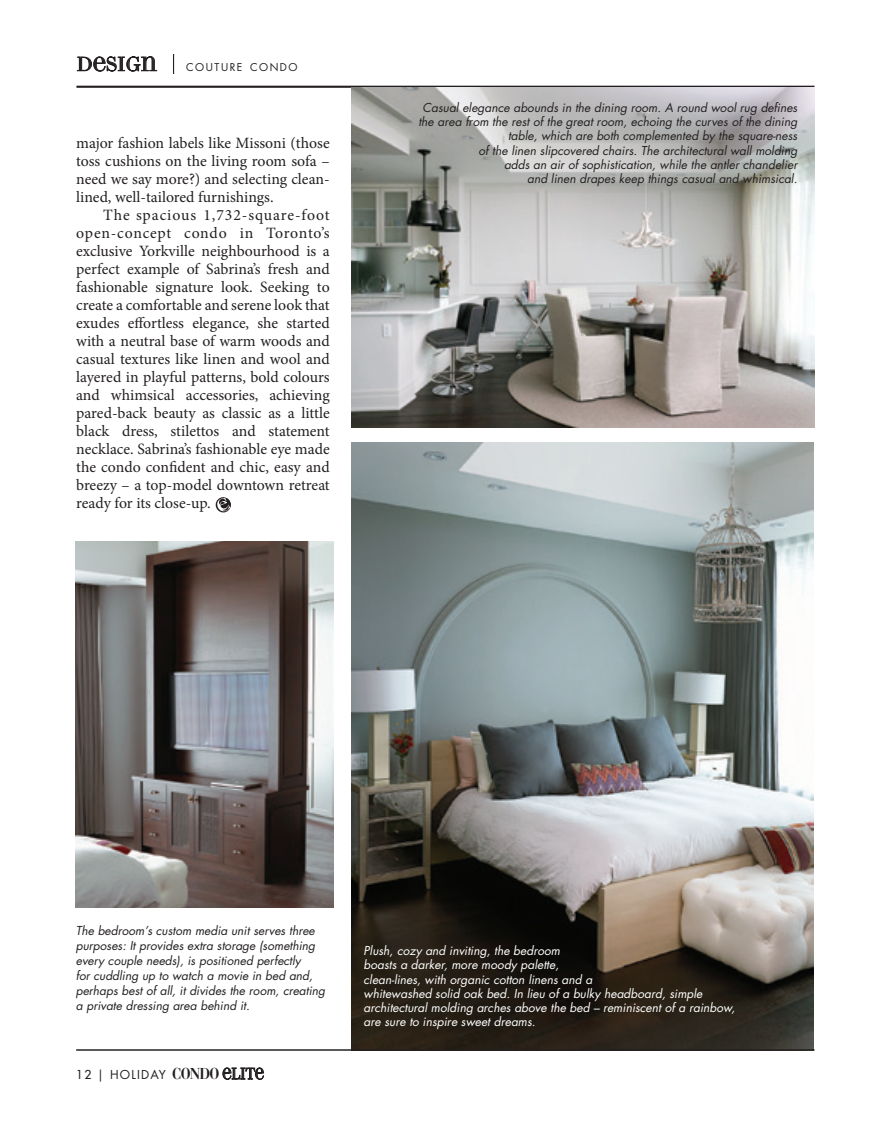
<style>
.page{position:relative;width:891px;height:1134px;background:#fff}
.page>*{position:absolute;margin:0;border:0;box-sizing:border-box;transform-origin:0 0}
.t1{font:19.5px "LTC Bodoni 26";color:#231f20}
.t2{font:15.75px/18px "Minion Pro";color:#231f20;text-align:justify}
.t3{font:italic 12px/15px "Futura CE";color:#231f20;text-align:right}
.t4{font:italic 12px/14.2px "Futura CE";color:#fff}
.t5{font:12px "Futura";letter-spacing:.1em;color:#231f20}
.t6{font:10.5px "Futura";letter-spacing:.145em;color:#231f20}
.s1{font-style:inherit}
.s2{font-family:"Bauer Bodoni CE";font-weight:700;font-size:15.75px}
.s3{font-family:"LTC Bodoni 26";font-size:15.75px}
</style>
<div class="page">
<img style="left:351px;top:443px;width:463px;height:606px">
<svg style="left:173px;top:54px;width:1px;height:20px"></svg>
<svg style="left:77px;top:56px;width:80px;height:16px"></svg>
<hr style="left:76px;top:86px;width:739px;height:2px;background:#231f20">
<svg style="left:223px;top:1068px;width:41px;height:12px"></svg>
<hr style="left:76px;top:1049px;width:739px;height:2px;background:#231f20">
<img style="left:351px;top:88px;width:463px;height:339px">
<img style="left:76px;top:542px;width:257px;height:366px">
<svg style="left:217px;top:497px;width:14px;height:15px"></svg>
<p class="t1" style="left:76px;top:52px;width:82px">DESIGN</p>
<p class="t6" style="left:186px;top:60px;width:113px">COUTURE CONDO</p>
<p class="t2" style="left:76px;top:134px;width:255px">major fashion labels like Missoni (those toss cushions on the living room sofa – need we say more?) and selecting clean&shy;lined, well-tailored furnishings.</p>
<p class="t2" style="left:76px;top:206px;width:255px;text-indent:27px">The spacious 1,732-square-foot open-concept condo in Toronto’s exclusive Yorkville neighbourhood is a perfect example of Sabrina’s fresh and fashionable signature look. Seeking to create a comfortable and serene look that exudes effortless elegance, she started with a neutral base of warm woods and casual textures like linen and wool and layered in playful patterns, bold colours and whimsical accessories, achieving pared-back beauty as classic as a little black dress, stilettos and statement necklace. Sabrina’s fashionable eye made the condo confident and chic, easy and breezy – a top-model downtown retreat ready for its close-up.</p>
<p class="t3" style="left:418px;top:100px;width:380px;line-height:14.2px">Casual elegance abounds in the dining room. A round wool rug defines the area from the rest of the great room, echoing the curves of the dining table, which are both complemented by the square-ness</p>
<p class="t3" style="left:479px;top:143px;width:320px">of the linen slipcovered chairs. The architectural wall molding</p>
<p class="t3" style="left:504px;top:157px;width:295px">adds an air of sophistication, while the antler chandelier</p>
<p class="t3" style="left:527px;top:171px;width:272px">and linen drapes keep things casual and whimsical.</p>
<p class="t3" style="left:76px;top:923px;width:251px;text-align:left">The bedroom’s custom media unit serves three purposes: It provides extra storage (something every couple needs), is positioned perfectly<br>for cuddling up to watch a movie in bed and, perhaps best of all, it divides the room, creating a private dressing area behind it.</p>
<p class="t5" style="left:76px;top:1067px;width:190px"><span class="s1">12</span> <span class="s1">|</span> HOLIDAY <span class="s2">CONDO</span> <span class="s3">ELITE</span></p>
<p class="t4" style="left:364px;top:944px;width:198px">Plush, cozy and inviting, the bedroom</p>
<p class="t4" style="left:364px;top:958px;width:197px">boasts a darker, more moody palette,</p>
<p class="t4" style="left:364px;top:972px;width:373px">clean-lines, with organic cotton linens and a<br>whitewashed solid oak bed. In lieu of a bulky headboard, simple architectural molding arches above the bed – reminiscent of a rainbow, are sure to inspire sweet dreams.</p>
</div>
